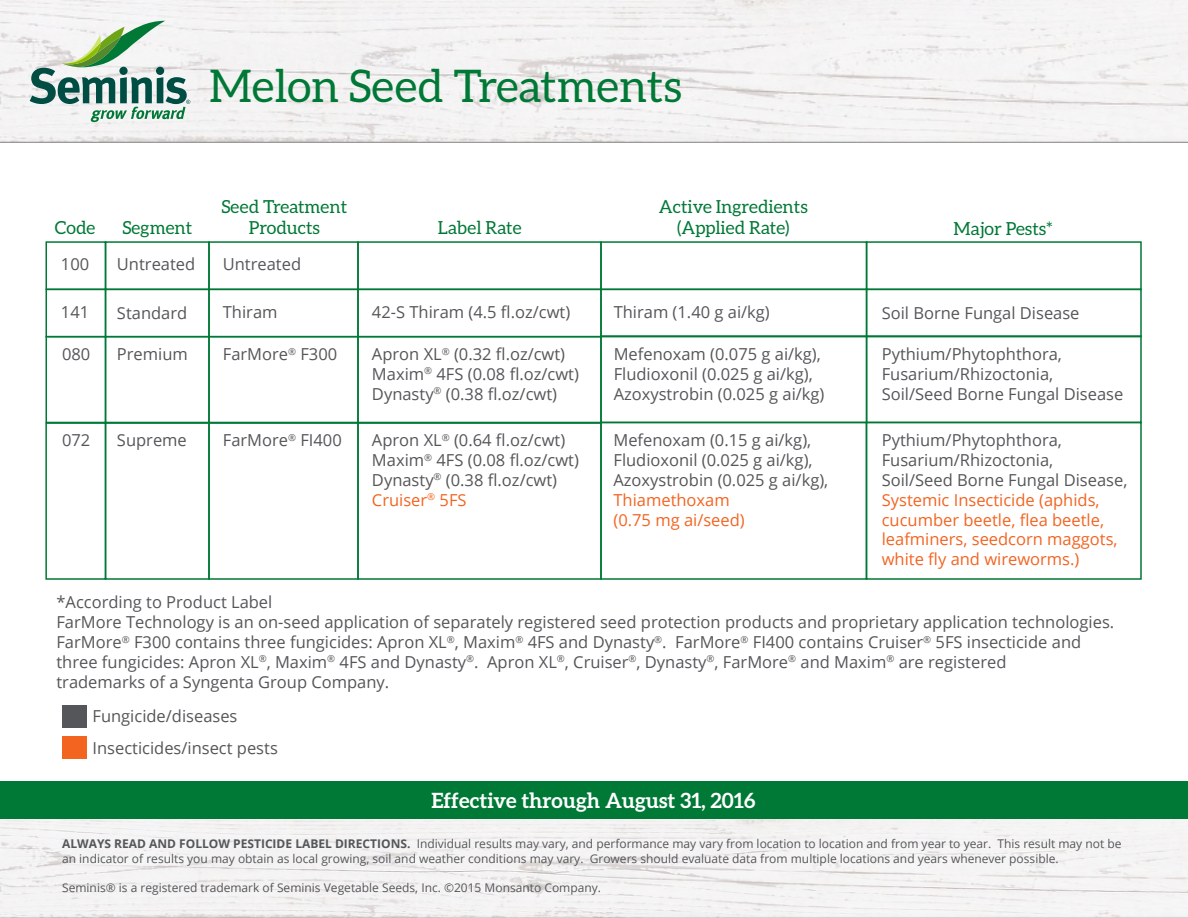
<style>
.page{position:relative;width:1188px;height:918px;background:#fff}
.page>*{position:absolute;margin:0;border:0;box-sizing:border-box;transform-origin:0 0}
.t1{font:45px "Aleo";color:#007836}
.t2{font:700 21px "Aleo";color:#fff}
.t3{font:18px/21.6px "Aleo";color:#007836;text-align:center}
.t4{font:16.5px/19.8px "Open Sans";color:#555659}
.t5{font:16.5px/19.8px "Open Sans";color:#f36421}
.t6{font:12px/14.4px "Open Sans";color:#555659}
.s1{color:#f36421}
.s2{font-weight:700}
</style>
<div class="page">
<img style="left:0;top:0;width:1188px;height:143px">
<img style="left:0;top:819px;width:1188px;height:99px">
<svg style="left:30px;top:21px;width:160px;height:101px"></svg>
<div style="left:46px;top:241px;width:60px;height:49px;border:2px solid #007836"></div>
<div style="left:105px;top:241px;width:105px;height:49px;border:2px solid #007836"></div>
<div style="left:208px;top:241px;width:151px;height:49px;border:2px solid #007836"></div>
<div style="left:357px;top:241px;width:245px;height:49px;border:2px solid #007836"></div>
<div style="left:600px;top:241px;width:267px;height:49px;border:2px solid #007836"></div>
<div style="left:866px;top:241px;width:276px;height:49px;border:2px solid #007836"></div>
<div style="left:105px;top:289px;width:105px;height:48px;border:2px solid #007836"></div>
<div style="left:208px;top:289px;width:151px;height:48px;border:2px solid #007836"></div>
<div style="left:357px;top:289px;width:245px;height:48px;border:2px solid #007836"></div>
<div style="left:600px;top:289px;width:267px;height:48px;border:2px solid #007836"></div>
<div style="left:866px;top:289px;width:276px;height:48px;border:2px solid #007836"></div>
<div style="left:105px;top:336px;width:105px;height:87px;border:2px solid #007836"></div>
<div style="left:208px;top:336px;width:151px;height:87px;border:2px solid #007836"></div>
<div style="left:357px;top:336px;width:245px;height:87px;border:2px solid #007836"></div>
<div style="left:600px;top:335px;width:267px;height:88px;border:2px solid #007836"></div>
<div style="left:866px;top:335px;width:276px;height:88px;border:2px solid #007836"></div>
<div style="left:0;top:782px;width:1188px;height:37px;background:#007836"></div>
<div style="left:46px;top:289px;width:60px;height:48px;border:2px solid #007836"></div>
<div style="left:45px;top:422px;width:61px;height:158px;border:2px solid #007836"></div>
<div style="left:105px;top:422px;width:105px;height:158px;border:2px solid #007836"></div>
<div style="left:208px;top:422px;width:151px;height:158px;border:2px solid #007836"></div>
<div style="left:357px;top:422px;width:245px;height:158px;border:2px solid #007836"></div>
<div style="left:600px;top:422px;width:267px;height:158px;border:2px solid #007836"></div>
<div style="left:866px;top:422px;width:276px;height:158px;border:2px solid #007836"></div>
<div style="left:62px;top:705px;width:25px;height:22px;background:#555659"></div>
<div style="left:62px;top:736px;width:24px;height:23px;background:#f36421"></div>
<h1 class="t1" style="left:209px;top:61px;width:474px">Melon Seed Treatments</h1>
<p class="t3" style="left:55px;top:217px;width:42px">Code</p>
<p class="t3" style="left:122px;top:217px;width:71px">Segment</p>
<p class="t3" style="left:221px;top:195px;width:127px">Seed Treatment<br>Products</p>
<p class="t3" style="left:438px;top:217px;width:85px">Label Rate</p>
<p class="t3" style="left:659px;top:195px;width:150px">Active Ingredients (Applied Rate)</p>
<p class="t4" style="left:61px;top:254px;width:30px">100</p>
<p class="t4" style="left:61px;top:302px;width:30px">141</p>
<p class="t4" style="left:62px;top:344px;width:30px">080</p>
<p class="t4" style="left:223px;top:254px;width:80px">Untreated</p>
<p class="t4" style="left:223px;top:302px;width:56px">Thiram</p>
<p class="t4" style="left:223px;top:344px;width:116px">FarMore<sup>®</sup> F300</p>
<p class="t4" style="left:117px;top:254px;width:80px">Untreated</p>
<p class="t4" style="left:117px;top:303px;width:72px">Standard</p>
<p class="t4" style="left:117px;top:344px;width:72px">Premium</p>
<p class="t4" style="left:614px;top:344px;width:212px">Mefenoxam (0.075 g ai/kg),<br>Fludioxonil (0.025 g ai/kg),<br>Azoxystrobin (0.025 g ai/kg)</p>
<p class="t4" style="left:372px;top:302px;width:200px">42-S Thiram (4.5 fl.oz/cwt)</p>
<p class="t4" style="left:372px;top:344px;width:209px">Apron XL<sup>®</sup> (0.32 fl.oz/cwt)<br>Maxim<sup>®</sup> 4FS (0.08 fl.oz/cwt)<br>Dynasty<sup>®</sup> (0.38 fl.oz/cwt)</p>
<p class="t4" style="left:614px;top:302px;width:158px">Thiram (1.40 g ai/kg)</p>
<p class="t4" style="left:62px;top:430px;width:30px">072</p>
<p class="t4" style="left:117px;top:430px;width:71px">Supreme</p>
<p class="t4" style="left:372px;top:430px;width:208px">Apron XL<sup>®</sup> (0.64 fl.oz/cwt)<br>Maxim<sup>®</sup> 4FS (0.08 fl.oz/cwt)<br>Dynasty<sup>®</sup> (0.38 fl.oz/cwt)<br><span class="s1">Cruiser</span><sup>®</sup> <span class="s1">5FS</span></p>
<p class="t4" style="left:613px;top:430px;width:216px">Mefenoxam (0.15 g ai/kg),<br>Fludioxonil (0.025 g ai/kg),<br>Azoxystrobin (0.025 g ai/kg),</p>
<p class="t4" style="left:223px;top:430px;width:121px">FarMore<sup>®</sup> FI400</p>
<p class="t5" style="left:613px;top:489px;width:133px">Thiamethoxam (0.75 mg ai/seed)</p>
<p class="t3" style="left:954px;top:218px;width:101px">Major Pests*</p>
<p class="t4" style="left:882px;top:303px;width:199px">Soil Borne Fungal Disease</p>
<p class="t4" style="left:882px;top:344px;width:243px">Pythium/Phytophthora,<br>Fusarium/Rhizoctonia,<br>Soil/Seed Borne Fungal Disease</p>
<p class="t4" style="left:882px;top:430px;width:247px">Pythium/Phytophthora,<br>Fusarium/Rhizoctonia,<br>Soil/Seed Borne Fungal Disease,</p>
<p class="t5" style="left:882px;top:489px;width:237px">Systemic Insecticide (aphids, cucumber beetle, flea beetle, leafminers, seedcorn maggots, white fly and wireworms.)</p>
<p class="t4" style="left:56px;top:592px;width:1059px">*According to Product Label<br>FarMore Technology is an on-seed application of separately registered seed protection products and proprietary application technologies.<br>FarMore<sup>®</sup> F300 contains three fungicides: Apron XL<sup>®</sup>, Maxim<sup>®</sup> 4FS and Dynasty<sup>®</sup>. FarMore<sup>®</sup> FI400 contains Cruiser<sup>®</sup> 5FS insecticide and three fungicides: Apron XL<sup>®</sup>, Maxim<sup>®</sup> 4FS and Dynasty<sup>®</sup>. Apron XL<sup>®</sup>, Cruiser<sup>®</sup>, Dynasty<sup>®</sup>, FarMore<sup>®</sup> and Maxim<sup>®</sup> are registered<br>trademarks of a Syngenta Group Company.</p>
<p class="t4" style="left:92px;top:700px;width:187px;line-height:32px">Fungicide/diseases<br>Insecticides/insect pests</p>
<p class="t2" style="left:432px;top:789px;width:325px">Effective through August 31, 2016</p>
<p class="t6" style="left:62px;top:837px;width:1061px"><span class="s2">ALWAYS READ AND FOLLOW PESTICIDE LABEL DIRECTIONS.</span> Individual results may vary, and performance may vary from location to location and from year to year. This result may not be an indicator of results you may obtain as local growing, soil and weather conditions may vary. Growers should evaluate data from multiple locations and years whenever possible.</p>
<p class="t6" style="left:62px;top:880px;width:540px">Seminis® is a registered trademark of Seminis Vegetable Seeds, Inc. ©2015 Monsanto Company.</p>
</div>
